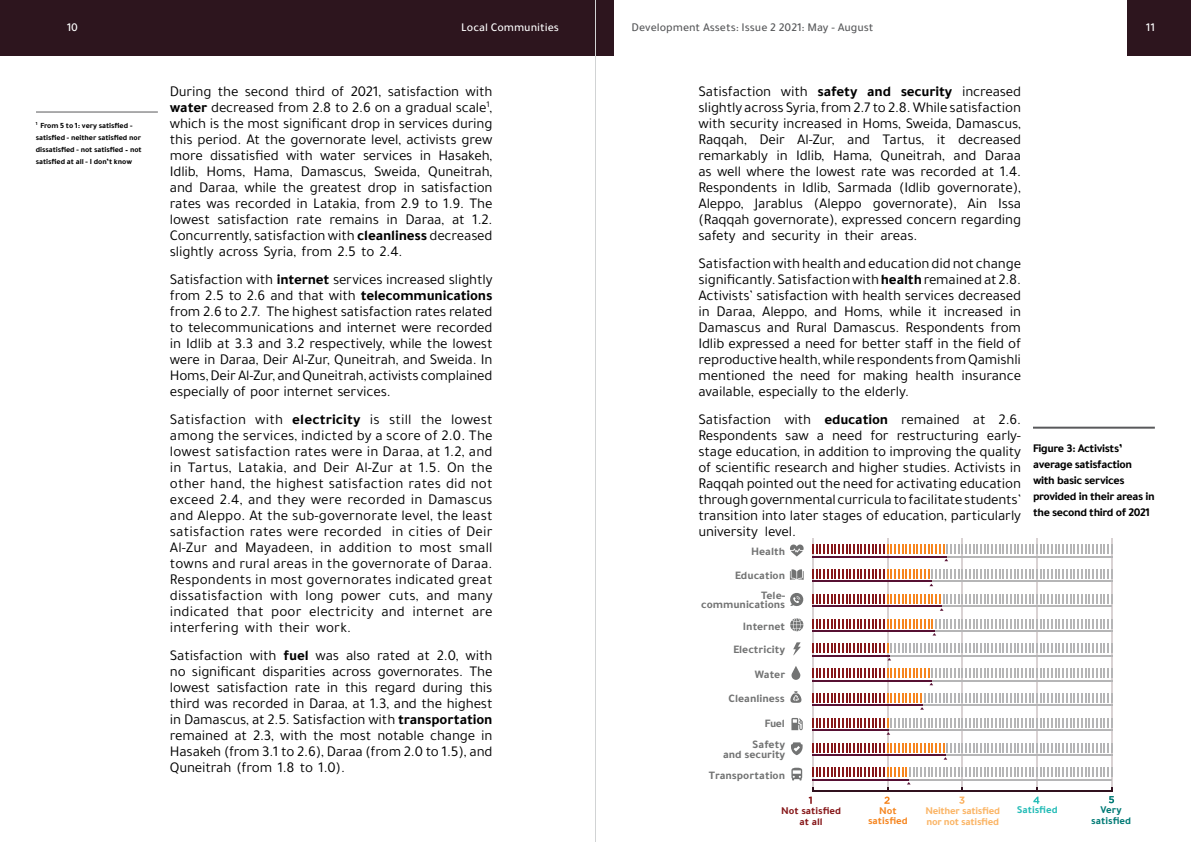
<style>
.page{position:relative;width:1191px;height:842px;background:#fff}
.page>*{position:absolute;margin:0;border:0;box-sizing:border-box;transform-origin:0 0}
.t1{font:15px/16px "Tajawal";letter-spacing:-.01em;color:#000;text-align:justify}
.t2{font:700 12px/16px "Tajawal";letter-spacing:-.03em;color:#000}
.t3{font:500 12px "Tajawal";color:#58595b}
.t4{font:500 12px "Tajawal";color:#fff}
.t5{font:700 11.6px/24.8px "Tajawal";color:#727373;text-align:right}
.t6{font:700 10.7px/10.7px "Tajawal";letter-spacing:-.025em;color:#fbb566}
.t7{font:700 10.7px/10.7px "Tajawal";color:#861719;text-align:center}
.t8{font:700 10.7px/10.7px "Tajawal";color:#007a75;text-align:center}
.t9{font:700 10.7px/10.7px "Tajawal";color:#f68620;text-align:center}
.t10{font:700 10.7px "Tajawal";color:#24bcb7}
.t11{font:700 8px/12px "Tajawal";letter-spacing:-.01em;color:#000}
.s1{font-weight:700}
</style>
<div class="page">
<div style="left:0;top:0;width:614px;height:55px;background:#2d151e"></div>
<div style="left:1127px;top:0;width:64px;height:55px;background:#2d151e"></div>
<hr style="left:36px;top:112px;width:122px;height:1px;background:#58595b">
<hr style="left:812px;top:538px;width:1px;height:254px;background:#d9d2d3">
<hr style="left:887px;top:538px;width:1px;height:254px;background:#d9d2d3">
<hr style="left:961px;top:538px;width:2px;height:254px;background:#d9d2d3">
<hr style="left:1036px;top:538px;width:1px;height:254px;background:#d9d2d3">
<hr style="left:1111px;top:538px;width:1px;height:254px;background:#d9d2d3">
<svg style="left:812px;top:544px;width:300px;height:17px"></svg>
<svg style="left:790px;top:544px;width:13px;height:12px"></svg>
<svg style="left:790px;top:569px;width:13px;height:11px"></svg>
<svg style="left:812px;top:569px;width:300px;height:17px"></svg>
<svg style="left:790px;top:593px;width:14px;height:13px"></svg>
<svg style="left:812px;top:594px;width:300px;height:17px"></svg>
<svg style="left:793px;top:642px;width:7px;height:13px"></svg>
<svg style="left:812px;top:644px;width:300px;height:16px"></svg>
<svg style="left:791px;top:666px;width:9px;height:14px"></svg>
<svg style="left:812px;top:668px;width:300px;height:17px"></svg>
<svg style="left:790px;top:691px;width:11px;height:12px"></svg>
<svg style="left:812px;top:693px;width:300px;height:17px"></svg>
<svg style="left:791px;top:718px;width:11px;height:12px"></svg>
<svg style="left:812px;top:718px;width:300px;height:17px"></svg>
<svg style="left:791px;top:742px;width:11px;height:13px"></svg>
<svg style="left:812px;top:743px;width:300px;height:17px"></svg>
<svg style="left:791px;top:768px;width:11px;height:12px"></svg>
<svg style="left:790px;top:618px;width:13px;height:13px"></svg>
<svg style="left:812px;top:619px;width:300px;height:16px"></svg>
<svg style="left:808px;top:768px;width:306px;height:36px"></svg>
<hr style="left:1033px;top:427px;width:121px;height:2px;background:#58595b">
<hr style="left:595px;top:0;width:1px;height:842px;background:#d1d3d4">
<p class="t4" style="left:67px;top:19px;width:13px">10</p>
<p class="t4" style="left:461px;top:19px;width:99px">Local Communities</p>
<p class="t3" style="left:631px;top:19px;width:243px">Development Assets: Issue 2 2021: May - August</p>
<p class="t4" style="left:1145px;top:19px;width:10px">11</p>
<p class="t11" style="left:36px;top:119px;width:107px"><sup>1</sup> From 5 to 1: very satisfied - satisfied - neither satisfied nor dissatisfied - not satisfied – not satisfied at all - I don’t know</p>
<p class="t1" style="left:170px;top:83px;width:324px">During the second third of 2021, satisfaction with <span class="s1">water</span> decreased from 2.8 to 2.6 on a gradual scale<sup>1</sup>, which is the most significant drop in services during this period. At the governorate level, activists grew more dissatisfied with water services in Hasakeh, Idlib, Homs, Hama, Damascus, Sweida, Quneitrah, and Daraa, while the greatest drop in satisfaction rates was recorded in Latakia, from 2.9 to 1.9. The lowest satisfaction rate remains in Daraa, at 1.2.<br>Concurrently, satisfaction with <span class="s1">cleanliness</span> decreased slightly across Syria, from 2.5 to 2.4.</p>
<p class="t1" style="left:170px;top:271px;width:324px">Satisfaction with <span class="s1">internet</span> services increased slightly from 2.5 to 2.6 and that with <span class="s1">telecommunications </span>from 2.6 to 2.7. The highest satisfaction rates related to telecommunications and internet were recorded in Idlib at 3.3 and 3.2 respectively, while the lowest were in Daraa, Deir Al-Zur, Quneitrah, and Sweida. In Homs, Deir Al-Zur, and Quneitrah, activists complained especially of poor internet services.</p>
<p class="t1" style="left:170px;top:411px;width:324px">Satisfaction with <span class="s1">electricity</span> is still the lowest among the services, indicted by a score of 2.0. The lowest satisfaction rates were in Daraa, at 1.2, and in Tartus, Latakia, and Deir Al-Zur at 1.5. On the other hand, the highest satisfaction rates did not exceed 2.4, and they were recorded in Damascus and Aleppo. At the sub-governorate level, the least satisfaction rates were recorded in cities of Deir Al-Zur and Mayadeen, in addition to most small towns and rural areas in the governorate of Daraa.<br>Respondents in most governorates indicated great dissatisfaction with long power cuts, and many indicated that poor electricity and internet are interfering with their work.</p>
<p class="t1" style="left:170px;top:648px;width:324px">Satisfaction with <span class="s1">fuel</span> was also rated at 2.0, with no significant disparities across governorates. The lowest satisfaction rate in this regard during this third was recorded in Daraa, at 1.3, and the highest in Damascus, at 2.5. Satisfaction with <span class="s1">transportation </span>remained at 2.3, with the most notable change in Hasakeh (from 3.1 to 2.6), Daraa (from 2.0 to 1.5), and Quneitrah (from 1.8 to 1.0).</p>
<p class="t1" style="left:698px;top:84px;width:324px">Satisfaction with <span class="s1">safety and security</span> increased slightly across Syria, from 2.7 to 2.8. While satisfaction with security increased in Homs, Sweida, Damascus, Raqqah, Deir Al-Zur, and Tartus, it decreased remarkably in Idlib, Hama, Quneitrah, and Daraa as well where the lowest rate was recorded at 1.4.<br>Respondents in Idlib, Sarmada (Idlib governorate), Aleppo, Jarablus (Aleppo governorate), Ain Issa (Raqqah governorate), expressed concern regarding safety and security in their areas.</p>
<p class="t1" style="left:698px;top:256px;width:324px">Satisfaction with health and education did not change significantly. Satisfaction with <span class="s1">health</span> remained at 2.8.<br>Activists’ satisfaction with health services decreased in Daraa, Aleppo, and Homs, while it increased in Damascus and Rural Damascus. Respondents from Idlib expressed a need for better staff in the field of reproductive health, while respondents from Qamishli mentioned the need for making health insurance available, especially to the elderly.</p>
<p class="t1" style="left:698px;top:412px;width:324px">Satisfaction with <span class="s1">education</span> remained at 2.6.<br>Respondents saw a need for restructuring early&shy;stage education, in addition to improving the quality of scientific research and higher studies. Activists in Raqqah pointed out the need for activating education through governmental curricula to facilitate students’ transition into later stages of education, particularly university level.</p>
<p class="t5" style="left:735px;top:538px;width:52px">Health<br>Education</p>
<p class="t5" style="left:701px;top:590px;width:85px;line-height:9.7px">Tele&shy;communications</p>
<p class="t5" style="left:728px;top:637px;width:58px">Electricity<br>Water<br>Cleanliness<br>Fuel</p>
<p class="t5" style="left:723px;top:739px;width:64px;line-height:9.7px">Safety<br>and security</p>
<p class="t5" style="left:708px;top:763px;width:78px">Transportation</p>
<p class="t5" style="left:743px;top:614px;width:44px">Internet</p>
<p class="t2" style="left:1033px;top:440px;width:123px">Figure 3: Activists’ average satisfaction with basic services provided in their areas in the second third of 2021</p>
<p class="t7" style="left:781px;top:805px;width:61px">Not satisfied at all</p>
<p class="t9" style="left:868px;top:805px;width:41px">Not satisfied</p>
<p class="t6" style="left:925px;top:805px;width:76px">Neither satisfied nor not satisfied</p>
<p class="t10" style="left:1016px;top:802px;width:42px">Satisfied</p>
<p class="t8" style="left:1091px;top:804px;width:41px">Very satisfied</p>
</div>
